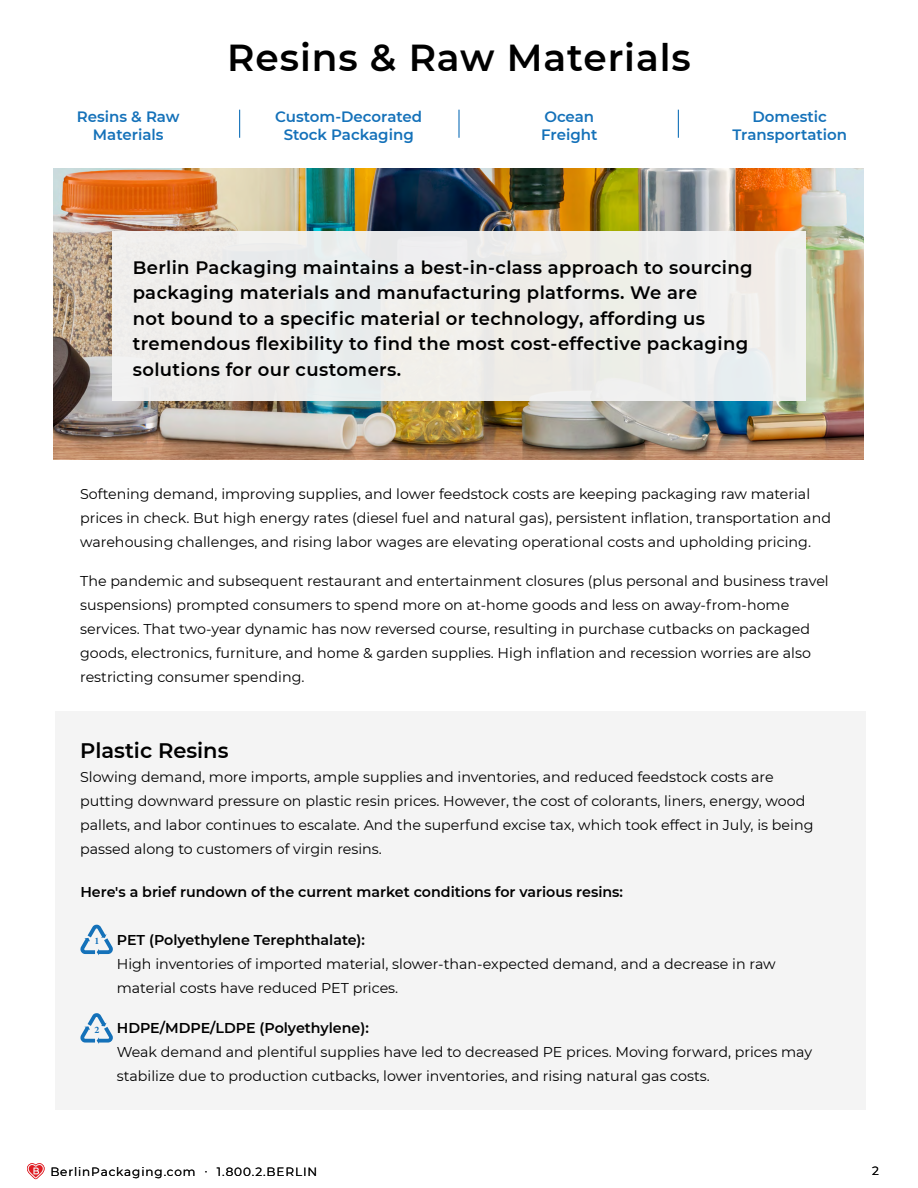
<style>
.page{position:relative;width:918px;height:1188px;background:#fff}
.page>*{position:absolute;margin:0;border:0;box-sizing:border-box;transform-origin:0 0}
.t1{font:600 37.5px "Montserrat";letter-spacing:.025em;color:#000}
.t2{font:600 21px "Montserrat";color:#000}
.t3{font:600 18px/25.5px "Montserrat";letter-spacing:.02em;color:#000}
.t4{font:600 15px/18px "Montserrat";color:#1471b9;text-align:center}
.t5{font:14.25px/24px "Montserrat";color:#000}
.t6{font:600 14.25px "Montserrat";color:#000}
.t7{font:12px "Montserrat";letter-spacing:.075em;color:#000}
.s1{font-family:"Minion Pro";font-weight:700;font-size:9.9px;color:#1471b9}
.s2{font-weight:600}
</style>
<div class="page">
<svg style="left:27px;top:1163px;width:18px;height:16px"></svg>
<svg style="left:678px;top:110px;width:1px;height:28px"></svg>
<hr style="left:458px;top:110px;width:2px;height:28px;background:#1471b9">
<svg style="left:239px;top:110px;width:1px;height:28px"></svg>
<img style="left:53px;top:168px;width:811px;height:291px">
<div style="left:112px;top:231px;width:694px;height:170px;background:#eeedeb"></div>
<div style="left:55px;top:711px;width:811px;height:399px;background:#f4f4f4"></div>
<svg style="left:80px;top:924px;width:33px;height:31px"></svg>
<svg style="left:80px;top:1013px;width:33px;height:31px"></svg>
<h1 class="t1" style="left:227px;top:31px;width:465px">Resins &amp; Raw Materials</h1>
<p class="t4" style="left:77px;top:107px;width:104px">Resins &amp; Raw<br>Materials</p>
<p class="t4" style="left:275px;top:107px;width:148px">Custom-Decorated<br>Stock Packaging</p>
<p class="t4" style="left:541px;top:107px;width:58px;text-align:left">Ocean<br>Freight</p>
<p class="t4" style="left:732px;top:107px;width:116px">Domestic<br>Transportation</p>
<p class="t3" style="left:133px;top:254px;width:622px">Berlin Packaging maintains a best-in-class approach to sourcing packaging materials and manufacturing platforms. We are<br>not bound to a specific material or technology, affording us tremendous flexibility to find the most cost-effective packaging solutions for our customers.</p>
<p class="t5" style="left:80px;top:482px;width:752px">Softening demand, improving supplies, and lower feedstock costs are keeping packaging raw material prices in check. But high energy rates (diesel fuel and natural gas), persistent inflation, transportation and warehousing challenges, and rising labor wages are elevating operational costs and upholding pricing.</p>
<p class="t5" style="left:80px;top:569px;width:750px">The pandemic and subsequent restaurant and entertainment closures (plus personal and business travel suspensions) prompted consumers to spend more on at-home goods and less on away-from-home services. That two-year dynamic has now reversed course, resulting in purchase cutbacks on packaged goods, electronics, furniture, and home &amp; garden supplies. High inflation and recession worries are also restricting consumer spending.</p>
<h2 class="t2" style="left:80px;top:735px;width:150px">Plastic Resins</h2>
<p class="t5" style="left:80px;top:764px;width:735px">Slowing demand, more imports, ample supplies and inventories, and reduced feedstock costs are putting downward pressure on plastic resin prices. However, the cost of colorants, liners, energy, wood pallets, and labor continues to escalate. And the superfund excise tax, which took effect in July, is being passed along to customers of virgin resins.</p>
<p class="t6" style="left:80px;top:882px;width:544px">Here's a brief rundown of the current market conditions for various resins:</p>
<p class="t5" style="left:117px;top:927px;width:661px;text-indent:-22px"><span class="s1">1</span> <span class="s2">PET (Polyethylene Terephthalate):<br></span>High inventories of imported material, slower-than-expected demand, and a decrease in raw material costs have reduced PET prices.</p>
<p class="t5" style="left:117px;top:1016px;width:697px;text-indent:-22px"><span class="s1">2</span> <span class="s2">HDPE/MDPE/LDPE (Polyethylene):<br></span>Weak demand and plentiful supplies have led to decreased PE prices. Moving forward, prices may stabilize due to production cutbacks, lower inventories, and rising natural gas costs.</p>
<p class="t7" style="left:50px;top:1163px;width:268px">BerlinPackaging.com · 1.800.2.BERLIN</p>
<p class="t7" style="left:872px;top:1163px;width:8px">2</p>
</div>
